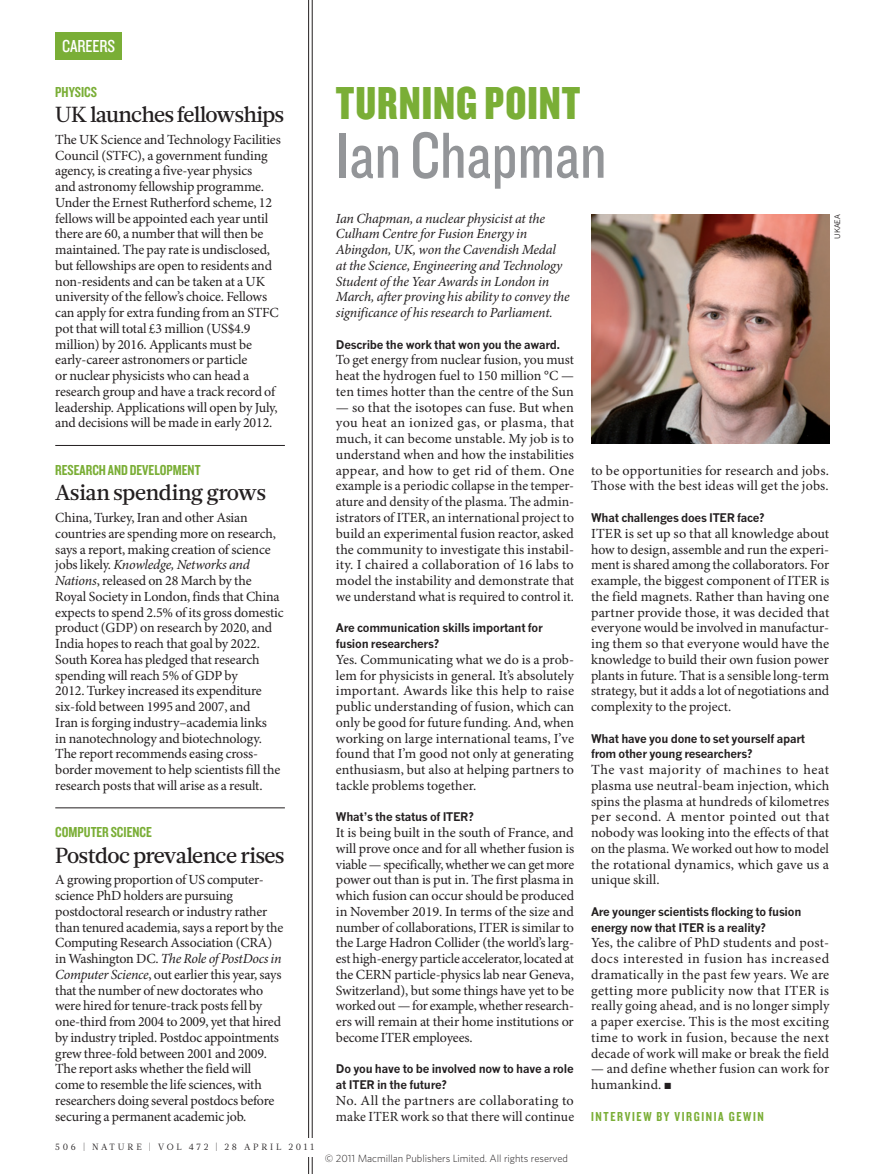
<style>
.page{position:relative;width:893px;height:1174px;background:#fff}
.page>*{position:absolute;margin:0;border:0;box-sizing:border-box;transform-origin:0 0}
.TURNING_POINT_NAME{font:67.5px "Knockout 29 Junior Ltweight";color:#939598}
.TURNING_POINT__STRAP{font:48px "Knockout 69 Full Liteweight";letter-spacing:.02em;color:#7aae36}
.BRIEF_HEAD{font:500 21.75px "Glosa Math";letter-spacing:-.025em;color:#231f20}
.t1{font:18px "Knockout 29 Junior Ltweight";letter-spacing:-.005em;color:#fff}
.BRIEF_STRAP{font:15px "Knockout 49 Liteweight";color:#7aae36}
.BODY_1ST_PARA{font:13.95px/15.8px "Minion Pro";letter-spacing:.005em;color:#231f20;text-align:justify}
.BRIEF_BODY{font:13.95px/15.8px "Minion Pro";letter-spacing:-.01em;color:#231f20}
.BRIEF_BODY_LAST{font:13.95px/15.8px "Minion Pro";letter-spacing:-.015em;color:#231f20}
.TURNING_POINT_INTRO{font:italic 13.95px/15.8px "Minion Pro";letter-spacing:-.015em;color:#231f20}
.TURNING_POINT_BYLINE{font:13.5px "Knockout 49 Liteweight";letter-spacing:.12em;color:#7aae36}
.TURNING_POINT_QUESTI{font:700 11.7px/15.8px "News Gothic MTOT";letter-spacing:-.02em;color:#231f20}
.t2{font:300 10.5px "Whitney";color:#231f20}
.t3{font:9px "Glosa Math";letter-spacing:.3em;color:#231f20}
.PIC_CREDIT{font:7.5px "News Gothic MTOT";color:#231f20}
.s1{font-style:italic}
</style>
<div class="page">
<hr style="left:312px;top:0;width:1px;height:1174px;background:#231f20">
<hr style="left:308px;top:0;width:1px;height:1174px;background:#231f20">
<hr style="left:55px;top:807px;width:230px;height:1px;background:#231f20">
<hr style="left:55px;top:445px;width:230px;height:1px;background:#231f20">
<img style="left:591px;top:214px;width:238px;height:229px">
<div style="left:55px;top:1137px;width:362px;height:19px;background:#fff"></div>
<div style="left:55px;top:32px;width:67px;height:27px;background:#7aae36"></div>
<p class="t1" style="left:62px;top:34px;width:55px">CAREERS</p>
<p class="BRIEF_STRAP" style="left:55px;top:82px;width:43px">PHYSICS</p>
<p class="BRIEF_HEAD" style="left:55px;top:100px;width:230px">UK launches fellowships</p>
<p class="BRIEF_BODY" style="left:55px;top:132px;width:227px">The UK Science and Technology Facilities Council (STFC), a government funding agency, is creating a five-year physics<br>and astronomy fellowship programme.<br>Under the Ernest Rutherford scheme, 12 fellows will be appointed each year until there are 60, a number that will then be maintained. The pay rate is undisclosed, but fellowships are open to residents and non-residents and can be taken at a UK university of the fellow’s choice. Fellows can apply for extra funding from an STFC pot that will total £3 million (US$4.9 million) by 2016. Applicants must be early-career astronomers or particle<br>or nuclear physicists who can head a research group and have a track record of leadership. Applications will open by July, and decisions will be made in early 2012.</p>
<p class="BRIEF_STRAP" style="left:55px;top:460px;width:147px">RESEARCH AND DEVELOPMENT</p>
<p class="BRIEF_HEAD" style="left:55px;top:478px;width:212px">Asian spending grows</p>
<p class="BRIEF_BODY" style="left:55px;top:510px;width:230px">China, Turkey, Iran and other Asian countries are spending more on research, says a report, making creation of science jobs likely. <span class="s1">Knowledge, Networks and Nations</span>, released on 28 March by the Royal Society in London, finds that China expects to spend 2.5% of its gross domestic product (GDP) on research by 2020, and India hopes to reach that goal by 2022.<br>South Korea has pledged that research spending will reach 5% of GDP by<br>2012. Turkey increased its expenditure six-fold between 1995 and 2007, and<br>Iran is forging industry–academia links<br>in nanotechnology and biotechnology.<br>The report recommends easing cross&shy;border movement to help scientists fill the research posts that will arise as a result.</p>
<p class="BRIEF_STRAP" style="left:55px;top:822px;width:98px">COMPUTER SCIENCE</p>
<p class="BRIEF_HEAD" style="left:55px;top:841px;width:231px">Postdoc prevalence rises</p>
<p class="BRIEF_BODY_LAST" style="left:55px;top:872px;width:229px">A growing proportion of US computer&shy;science PhD holders are pursuing postdoctoral research or industry rather than tenured academia, says a report by the Computing Research Association (CRA) in Washington DC. <span class="s1">The Role of PostDocs in Computer Science</span>, out earlier this year, says that the number of new doctorates who were hired for tenure-track posts fell by one-third from 2004 to 2009, yet that hired by industry tripled. Postdoc appointments grew three-fold between 2001 and 2009.<br>The report asks whether the field will come to resemble the life sciences, with researchers doing several postdocs before securing a permanent academic job.</p>
<p class="t3" style="left:55px;top:1141px;width:260px">506 | NATURE | VOL 472 | 28 APRIL 2011</p>
<p class="TURNING_POINT__STRAP" style="left:336px;top:73px;width:246px">TURNING POINT</p>
<p class="TURNING_POINT_NAME" style="left:336px;top:112px;width:272px">Ian Chapman</p>
<p class="TURNING_POINT_INTRO" style="left:336px;top:211px;width:235px">Ian Chapman, a nuclear physicist at the Culham Centre for Fusion Energy in Abingdon, UK, won the Cavendish Medal at the Science, Engineering and Technology Student of the Year Awards in London in March, after proving his ability to convey the significance of his research to Parliament.</p>
<p class="TURNING_POINT_QUESTI" style="left:336px;top:336px;width:226px">Describe the work that won you the award.</p>
<p class="BODY_1ST_PARA" style="left:336px;top:353px;width:240px">To get energy from nuclear fusion, you must heat the hydrogen fuel to 150 million °C — ten times hotter than the centre of the Sun</p>
<p class="BODY_1ST_PARA" style="left:336px;top:400px;width:240px">— so that the isotopes can fuse. But when you heat an ionized gas, or plasma, that much, it can become unstable. My job is to understand when and how the instabilities appear, and how to get rid of them. One example is a periodic collapse in the temper&shy;ature and density of the plasma. The admin&shy;istrators of ITER, an international project to build an experimental fusion reactor, asked the community to investigate this instabil&shy;ity. I chaired a collaboration of 16 labs to model the instability and demonstrate that we understand what is required to control it.</p>
<p class="TURNING_POINT_QUESTI" style="left:336px;top:620px;width:208px">Are communication skills important for fusion researchers?</p>
<p class="BODY_1ST_PARA" style="left:336px;top:652px;width:240px">Yes. Communicating what we do is a prob&shy;lem for physicists in general. It’s absolutely important. Awards like this help to raise public understanding of fusion, which can only be good for future funding. And, when working on large international teams, I’ve found that I’m good not only at generating enthusiasm, but also at helping partners to tackle problems together.</p>
<p class="TURNING_POINT_QUESTI" style="left:336px;top:809px;width:139px">What’s the status of ITER?</p>
<p class="BODY_1ST_PARA" style="left:336px;top:825px;width:240px">It is being built in the south of France, and will prove once and for all whether fusion is viable — specifically, whether we can get more power out than is put in. The first plasma in which fusion can occur should be produced in November 2019. In terms of the size and number of collaborations, ITER is similar to the Large Hadron Collider (the world’s larg&shy;est high-energy particle accelerator, located at the CERN particle-physics lab near Geneva, Switzerland), but some things have yet to be worked out — for example, whether research&shy;ers will remain at their home institutions or become ITER employees.</p>
<p class="TURNING_POINT_QUESTI" style="left:336px;top:1061px;width:239px">Do you have to be involved now to have a role at ITER in the future?</p>
<p class="BODY_1ST_PARA" style="left:336px;top:1093px;width:240px">No. All the partners are collaborating to make ITER work so that there will continue</p>
<p class="t2" style="left:325px;top:1151px;width:245px">© 2011 Macmillan Publishers Limited. All rights reserved</p>
<p class="PIC_CREDIT" style="left:833px;top:239px;width:26px;rotate:-90deg">UKAEA</p>
<p class="BODY_1ST_PARA" style="left:591px;top:463px;width:239px">to be opportunities for research and jobs.<br>Those with the best ideas will get the jobs.</p>
<p class="TURNING_POINT_QUESTI" style="left:591px;top:510px;width:175px">What challenges does ITER face?</p>
<p class="BODY_1ST_PARA" style="left:591px;top:526px;width:240px">ITER is set up so that all knowledge about how to design, assemble and run the experi&shy;ment is shared among the collaborators. For example, the biggest component of ITER is the field magnets. Rather than having one partner provide those, it was decided that everyone would be involved in manufactur&shy;ing them so that everyone would have the knowledge to build their own fusion power plants in future. That is a sensible long-term strategy, but it adds a lot of negotiations and complexity to the project.</p>
<p class="TURNING_POINT_QUESTI" style="left:591px;top:730px;width:216px">What have you done to set yourself apart from other young researchers?</p>
<p class="BODY_1ST_PARA" style="left:591px;top:762px;width:240px">The vast majority of machines to heat plasma use neutral-beam injection, which spins the plasma at hundreds of kilometres per second. A mentor pointed out that nobody was looking into the effects of that on the plasma. We worked out how to model the rotational dynamics, which gave us a unique skill.</p>
<p class="TURNING_POINT_QUESTI" style="left:591px;top:903px;width:212px">Are younger scientists flocking to fusion energy now that ITER is a reality?</p>
<p class="BODY_1ST_PARA" style="left:591px;top:935px;width:240px">Yes, the calibre of PhD students and post&shy;docs interested in fusion has increased dramatically in the past few years. We are getting more publicity now that ITER is really going ahead, and is no longer simply a paper exercise. This is the most exciting time to work in fusion, because the next decade of work will make or break the field</p>
<p class="BODY_1ST_PARA" style="left:591px;top:1061px;width:240px">— and define whether fusion can work for humankind. ■</p>
<p class="TURNING_POINT_BYLINE" style="left:591px;top:1107px;width:174px">INTERVIEW BY VIRGINIA GEWIN</p>
</div>
